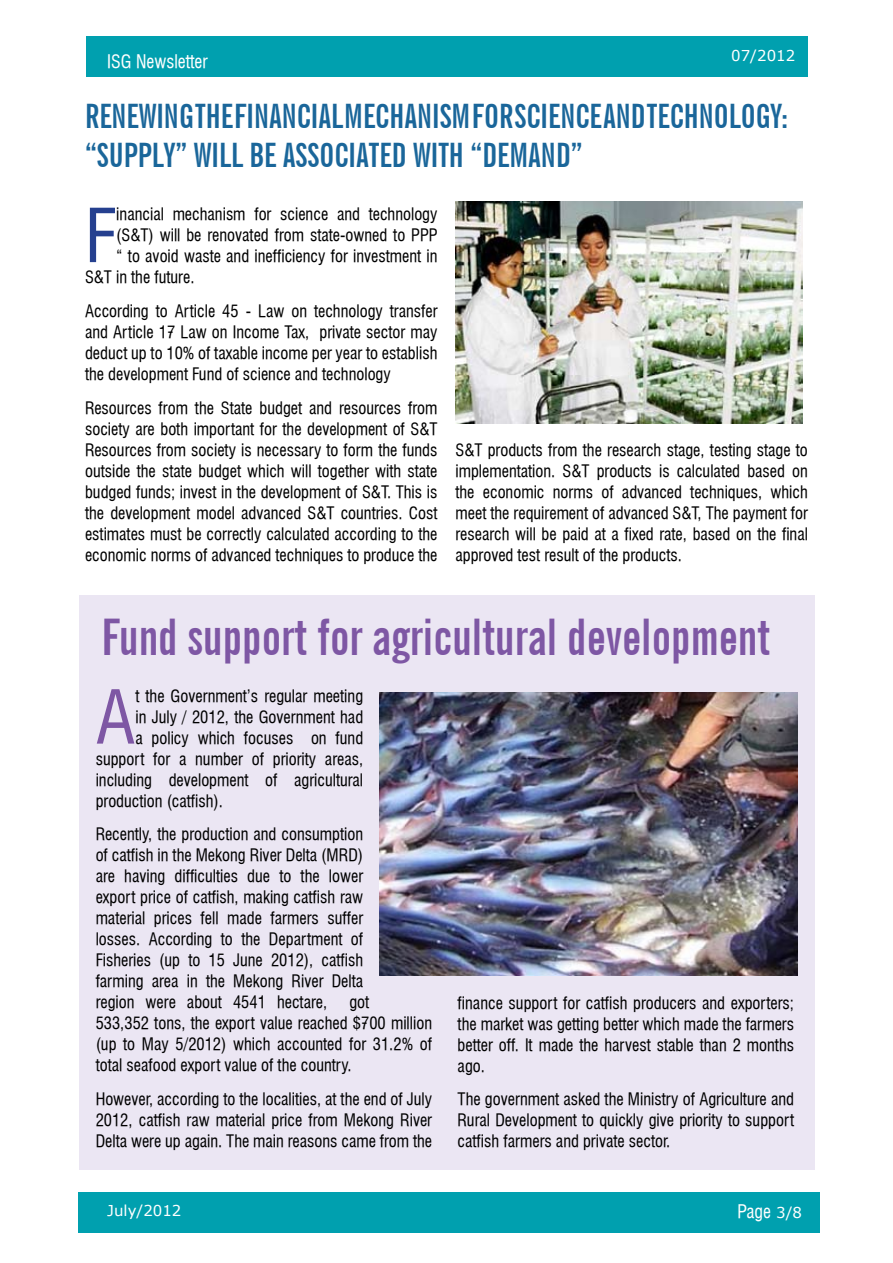
<style>
.page{position:relative;width:893px;height:1263px;background:#fff}
.page>*{position:absolute;margin:0;border:0;box-sizing:border-box;transform-origin:0 0}
.t1{font:72.3px "UVN Hong Ha Hep";color:#7e57a4}
.t2{font:72.3px "UVN Hong Ha Hep";color:#25408f}
.t3{font:700 49.5px "UVN Tin Tuc Hep Them";color:#7e57a4}
.t4{font:700 33px/39px "UVN Tin Tuc Hep Them";color:#1a669a}
.t5{font:18px "UVN Hong Ha Hep";color:#fff}
.t6{font:16.5px/21px "UVN Hong Ha Hep";color:#000;text-align:justify}
.t7{font:15px "Verdana";color:#fff}
.s1{font-family:"Verdana";font-size:15px}
</style>
<div class="page">
<div style="left:79px;top:595px;width:736px;height:575px;background:#ebe6f3"></div>
<div style="left:78px;top:1192px;width:741px;height:40px;background:#00a0af"></div>
<div style="left:86px;top:36px;width:721px;height:41px;background:#00a0af"></div>
<img style="left:455px;top:202px;width:347px;height:221px">
<img style="left:379px;top:692px;width:418px;height:284px">
<p class="t5" style="left:107px;top:49px;width:102px">ISG Newsletter</p>
<p class="t7" style="left:731px;top:46px;width:66px">07/2012</p>
<h3 class="t4" style="left:85px;top:94px;width:705px">RENEWING THE FI NANCIAL MECHANISM FOR SCI ENCE AND TECHNOLOGY: “SUPPLY” WILL BE ASSOCIATED WITH “DEMAND”</h3>
<h1 class="t2" style="left:85px;top:185px;width:33px">F</h1>
<p class="t6" style="left:116px;top:203px;width:323px">inancial mechanism for science and technology</p>
<p class="t6" style="left:116px;top:224px;width:323px">(S&amp;T) will be renovated from state-owned to PPP</p>
<p class="t6" style="left:116px;top:245px;width:323px">“ to avoid waste and inefficiency for investment in</p>
<p class="t6" style="left:85px;top:266px;width:111px">S&amp;T in the future.</p>
<p class="t6" style="left:85px;top:299px;width:354px">According to Article 45 - Law on technology transfer and Article 17 Law on Income Tax, private sector may deduct up to 10% of taxable income per year to establish the development Fund of science and technology</p>
<p class="t6" style="left:85px;top:396px;width:354px">Resources from the State budget and resources from society are both important for the development of S&amp;T Resources from society is necessary to form the funds outside the state budget which will together with state budged funds; invest in the development of S&amp;T. This is the development model advanced S&amp;T countries. Cost estimates must be correctly calculated according to the economic norms of advanced techniques to produce the</p>
<p class="t6" style="left:455px;top:438px;width:354px">S&amp;T products from the research stage, testing stage to implementation. S&amp;T products is calculated based on the economic norms of advanced techniques, which meet the requirement of advanced S&amp;T, The payment for research will be paid at a fixed rate, based on the final approved test result of the products.</p>
<h2 class="t3" style="left:102px;top:599px;width:670px">FUND SUPPORT FOR AGRICULTURAL DEVELOPMENT</h2>
<h1 class="t1" style="left:96px;top:666px;width:41px">A</h1>
<p class="t6" style="left:135px;top:684px;width:229px">t the Government’s regular meeting</p>
<p class="t6" style="left:135px;top:705px;width:229px">in July / 2012, the Government had</p>
<p class="t6" style="left:135px;top:726px;width:229px">a policy which focuses on fund</p>
<p class="t6" style="left:96px;top:747px;width:269px">support for a number of priority areas,</p>
<p class="t6" style="left:96px;top:768px;width:269px">including development of agricultural</p>
<p class="t6" style="left:96px;top:789px;width:129px">production (catfish).</p>
<p class="t6" style="left:96px;top:823px;width:269px">Recently, the production and consumption of catfish in the Mekong River Delta (MRD) are having difficulties due to the lower export price of catfish, making catfish raw material prices fell made farmers suffer losses. According to the Department of Fisheries (up to 15 June 2012), catfish farming area in the Mekong River Delta region were about 4541 hectare,</p>
<p class="t6" style="left:458px;top:991px;width:338px">finance support for catfish producers and exporters; the market was getting better which made the farmers better off. It made the harvest stable than 2 months ago.</p>
<p class="t6" style="left:458px;top:1088px;width:338px">The government asked the Ministry of Agriculture and Rural Development to quickly give priority to support catfish farmers and private sector.</p>
<p class="t6" style="left:96px;top:991px;width:338px;text-align:left;text-indent:254px">got<br>533,352 tons, the export value reached $700 million (up to May 5/2012) which accounted for 31.2% of total seafood export value of the country.</p>
<p class="t6" style="left:96px;top:1088px;width:338px">However, according to the localities, at the end of July 2012, catfish raw material price from Mekong River Delta were up again. The main reasons came from the</p>
<p class="t7" style="left:107px;top:1201px;width:76px">July/2012</p>
<p class="t5" style="left:737px;top:1198px;width:66px">Page <span class="s1">3/8</span></p>
</div>
